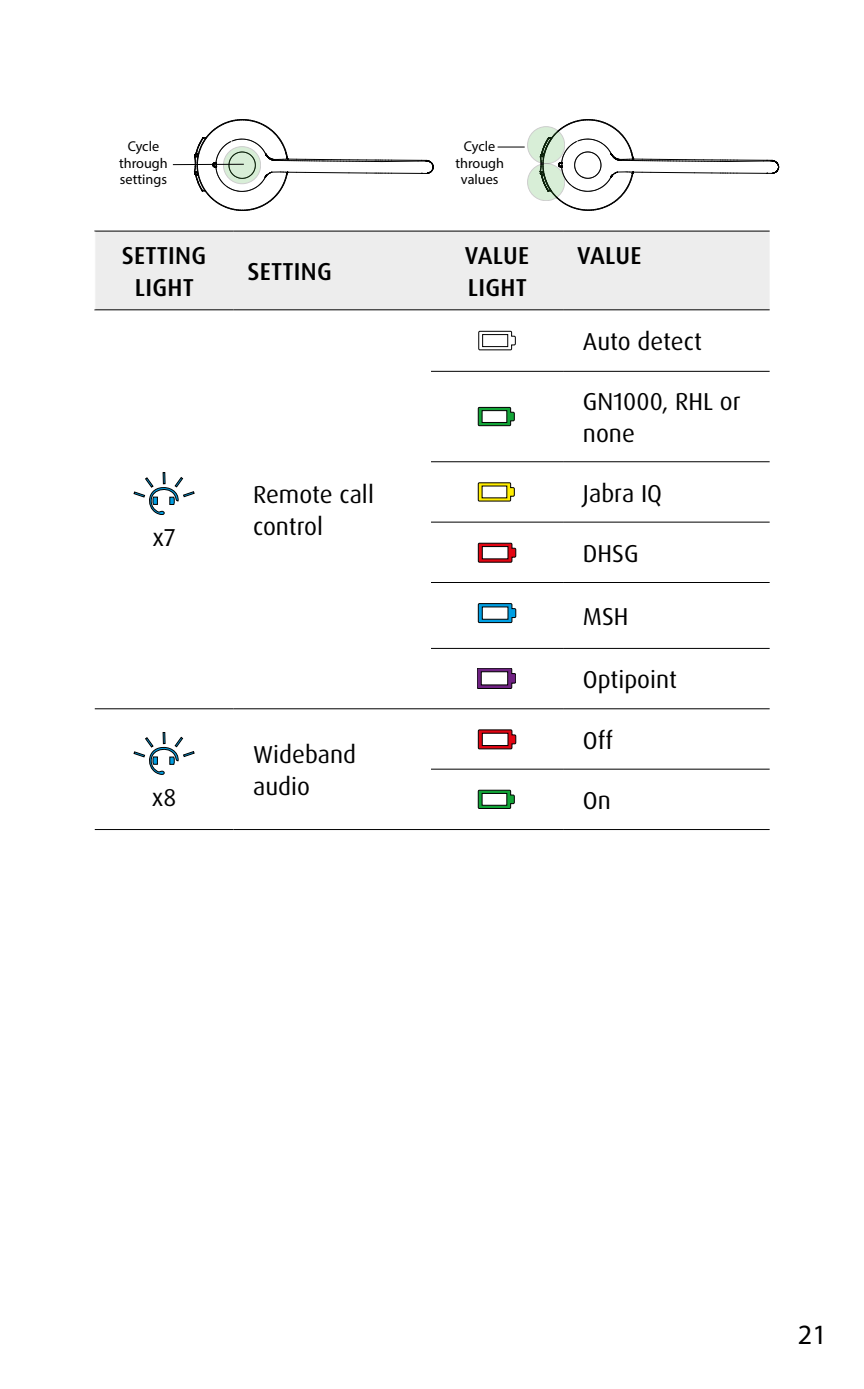
<style>
.page{position:relative;width:864px;height:1389px;background:#fff}
.page>*{position:absolute;margin:0;border:0;box-sizing:border-box;transform-origin:0 0}
.t1{font:28px "Myriad Pro";color:#000}
.t2{font:24.5px/31.5px "Dax Pro";color:#000}
.t3{font:500 24.5px/31.5px "Dax Pro";letter-spacing:.01em;color:#000;text-align:center}
.t4{font:14.35px/16.1px "Myriad Pro";color:#000;text-align:center}
</style>
<div class="page">
<div style="left:95px;top:232px;width:674px;height:77px;background:#ededed"></div>
<svg style="left:95px;top:310px;width:674px;height:498px"></svg>
<hr style="left:431px;top:371px;width:132px;height:1px;background:#000">
<hr style="left:563px;top:371px;width:206px;height:1px;background:#000">
<hr style="left:431px;top:461px;width:132px;height:1px;background:#000">
<hr style="left:563px;top:461px;width:206px;height:1px;background:#000">
<hr style="left:431px;top:522px;width:132px;height:1px;background:#000">
<hr style="left:563px;top:522px;width:206px;height:1px;background:#000">
<hr style="left:431px;top:582px;width:132px;height:1px;background:#000">
<hr style="left:563px;top:582px;width:206px;height:1px;background:#000">
<hr style="left:431px;top:648px;width:132px;height:1px;background:#000">
<hr style="left:563px;top:648px;width:206px;height:1px;background:#000">
<hr style="left:431px;top:708px;width:132px;height:1px;background:#000">
<hr style="left:563px;top:708px;width:206px;height:1px;background:#000">
<hr style="left:431px;top:769px;width:132px;height:1px;background:#000">
<hr style="left:563px;top:769px;width:206px;height:1px;background:#000">
<hr style="left:431px;top:829px;width:132px;height:1px;background:#000">
<hr style="left:563px;top:829px;width:206px;height:1px;background:#000">
<hr style="left:94px;top:230px;width:139px;height:2px;background:#000">
<hr style="left:233px;top:230px;width:198px;height:2px;background:#000">
<hr style="left:431px;top:230px;width:132px;height:2px;background:#000">
<hr style="left:563px;top:230px;width:206px;height:2px;background:#000">
<hr style="left:94px;top:309px;width:139px;height:1px;background:#000">
<hr style="left:233px;top:309px;width:198px;height:1px;background:#000">
<hr style="left:431px;top:309px;width:132px;height:1px;background:#000">
<hr style="left:563px;top:309px;width:206px;height:1px;background:#000">
<hr style="left:95px;top:708px;width:138px;height:1px;background:#000">
<hr style="left:233px;top:708px;width:198px;height:1px;background:#000">
<hr style="left:95px;top:829px;width:138px;height:1px;background:#000">
<hr style="left:233px;top:829px;width:198px;height:1px;background:#000">
<hr style="left:391px;top:173px;width:30px;height:1px;background:#000">
<hr style="left:382px;top:160px;width:36px;height:2px;background:#000">
<svg style="left:418px;top:160px;width:16px;height:14px"></svg>
<svg style="left:194px;top:119px;width:197px;height:92px"></svg>
<svg style="left:223px;top:147px;width:37px;height:37px"></svg>
<div style="left:223px;top:146px;width:38px;height:38px;border:1px solid #000;border-radius:50%"></div>
<hr style="left:173px;top:164px;width:71px;height:1px;background:#000">
<hr style="left:497px;top:146px;width:27px;height:2px;background:#000">
<hr style="left:736px;top:173px;width:30px;height:1px;background:#000">
<hr style="left:736px;top:159px;width:30px;height:2px;background:#000">
<hr style="left:727px;top:160px;width:36px;height:2px;background:#000">
<svg style="left:763px;top:160px;width:16px;height:14px"></svg>
<svg style="left:540px;top:119px;width:196px;height:92px"></svg>
<svg style="left:527px;top:127px;width:37px;height:37px"></svg>
<div style="left:527px;top:126px;width:37px;height:38px;border:1px solid #000;border-radius:50%"></div>
<svg style="left:527px;top:164px;width:37px;height:37px"></svg>
<div style="left:527px;top:163px;width:37px;height:38px;border:1px solid #000;border-radius:50%"></div>
<svg style="left:134px;top:472px;width:60px;height:43px"></svg>
<svg style="left:478px;top:331px;width:37px;height:19px"></svg>
<svg style="left:478px;top:407px;width:36px;height:19px"></svg>
<svg style="left:478px;top:483px;width:36px;height:18px"></svg>
<svg style="left:478px;top:543px;width:37px;height:19px"></svg>
<svg style="left:478px;top:603px;width:37px;height:20px"></svg>
<svg style="left:477px;top:668px;width:38px;height:21px"></svg>
<svg style="left:134px;top:732px;width:60px;height:43px"></svg>
<svg style="left:478px;top:730px;width:37px;height:19px"></svg>
<svg style="left:478px;top:790px;width:36px;height:19px"></svg>
<p class="t4" style="left:119px;top:138px;width:50px">Cycle through settings</p>
<p class="t4" style="left:455px;top:138px;width:50px">Cycle through values</p>
<p class="t3" style="left:122px;top:240px;width:86px">SETTING<br>LIGHT</p>
<p class="t3" style="left:247px;top:256px;width:86px">SETTING</p>
<p class="t2" style="left:152px;top:522px;width:25px">x7</p>
<p class="t2" style="left:253px;top:479px;width:122px">Remote call control</p>
<p class="t2" style="left:152px;top:782px;width:26px">x8</p>
<p class="t2" style="left:253px;top:739px;width:104px">Wideband audio</p>
<p class="t3" style="left:465px;top:240px;width:66px;text-align:left">VALUE<br>LIGHT</p>
<p class="t3" style="left:577px;top:240px;width:66px">VALUE</p>
<p class="t2" style="left:582px;top:326px;width:121px">Auto detect</p>
<p class="t2" style="left:582px;top:386px;width:159px">GN1000, RHL or none</p>
<p class="t2" style="left:582px;top:477px;width:80px">Jabra IQ</p>
<p class="t2" style="left:582px;top:538px;width:57px">DHSG</p>
<p class="t2" style="left:582px;top:601px;width:47px">MSH</p>
<p class="t2" style="left:582px;top:664px;width:95px">Optipoint</p>
<p class="t2" style="left:582px;top:724px;width:32px">Off</p>
<p class="t2" style="left:582px;top:785px;width:29px">On</p>
<p class="t1" style="left:797px;top:1317px;width:30px">21</p>
</div>
